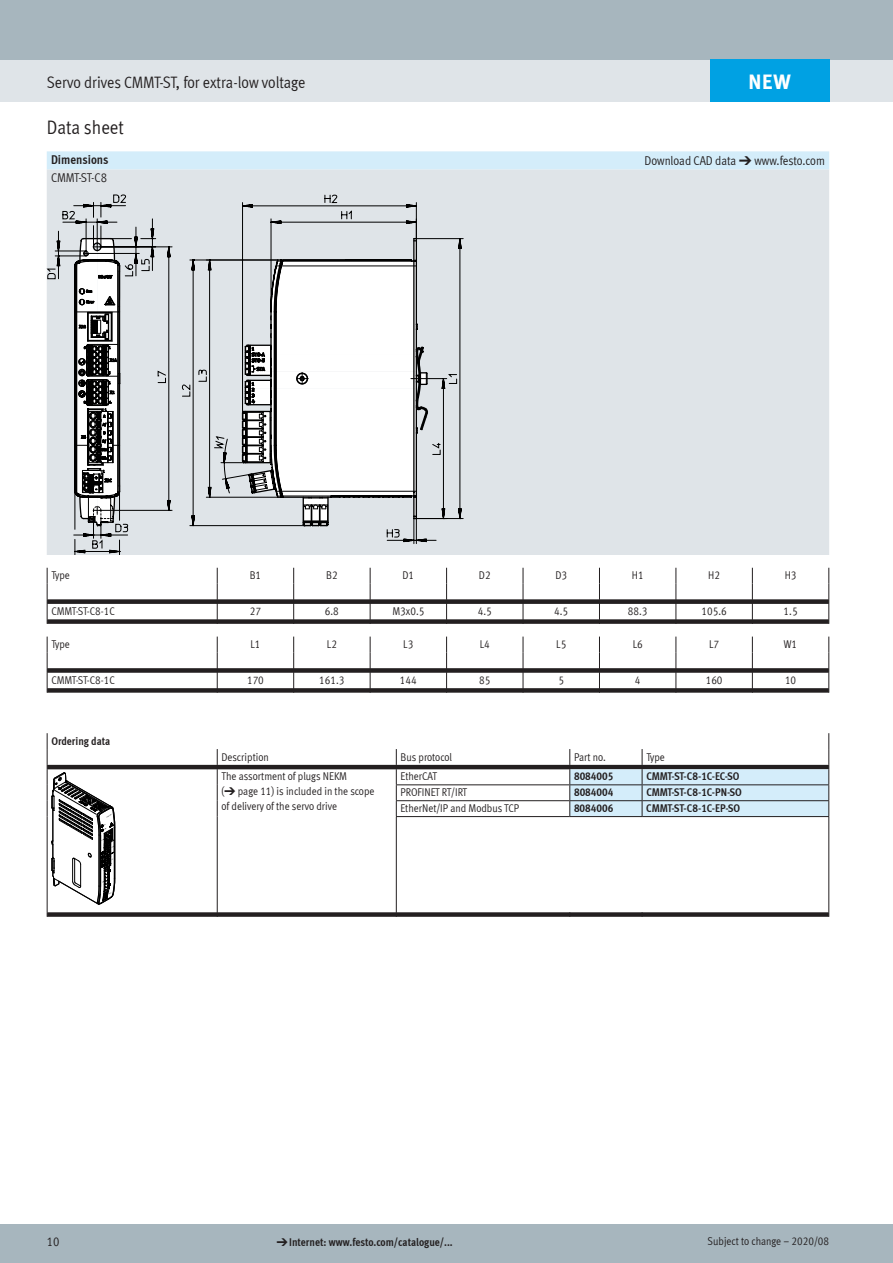
<style>
.page{position:relative;width:893px;height:1263px;background:#fff}
.page>*{position:absolute;margin:0;border:0;box-sizing:border-box;transform-origin:0 0}
.t1{font:700 21px "Meta Plus LF";color:#fff}
.t2{font:19.5px "Meta Cond LF";color:#231f20}
.t3{font:16.5px "Meta Cond LF";color:#231f20}
.t4{font:12.75px "Meta Cond LF";letter-spacing:-.005em;color:#231f20}
.t5{font:700 12.75px "Meta Cond LF";color:#231f20}
.t6{font:11.25px/15px "Meta Cond LF";color:#231f20}
.t7{font:700 11.25px "Meta Cond LF";color:#231f20}
.s1{font-family:"Meto Pict 182"}
.s2{font-family:"Meto Pict 182";font-weight:400}
</style>
<div class="page">
<div style="left:0;top:1225px;width:893px;height:38px;background:#a7b6be"></div>
<div style="left:0;top:60px;width:893px;height:42px;background:#dfe4e8"></div>
<div style="left:0;top:0;width:893px;height:60px;background:#a7b6be"></div>
<svg style="left:47px;top:151px;width:782px;height:19px;background:#d5edf9"></svg>
<div style="left:47px;top:170px;width:782px;height:385px;background:#dfe4e8"></div>
<svg style="left:208px;top:218px;width:256px;height:326px;background:#c5c9cd"></svg>
<svg style="left:182px;top:195px;width:275px;height:343px"></svg>
<svg style="left:47px;top:195px;width:125px;height:360px;background:#bcc0c2"></svg>
<svg style="left:47px;top:568px;width:782px;height:56px"></svg>
<svg style="left:47px;top:637px;width:782px;height:56px"></svg>
<svg style="left:48px;top:765px;width:780px;height:152px"></svg>
<hr style="left:47px;top:816px;width:1px;height:96px;background:#231f20">
<hr style="left:396px;top:817px;width:1px;height:95px;background:#231f20">
<hr style="left:828px;top:817px;width:1px;height:95px;background:#231f20">
<hr style="left:396px;top:784px;width:174px;height:1px;background:#231f20">
<hr style="left:396px;top:800px;width:174px;height:1px;background:#231f20">
<hr style="left:396px;top:816px;width:174px;height:1px;background:#231f20">
<hr style="left:570px;top:816px;width:72px;height:1px;background:#231f20">
<hr style="left:642px;top:816px;width:187px;height:1px;background:#231f20">
<hr style="left:217px;top:816px;width:1px;height:96px;background:#231f20">
<svg style="left:217px;top:749px;width:1px;height:67px"></svg>
<svg style="left:396px;top:749px;width:1px;height:67px"></svg>
<svg style="left:569px;top:733px;width:260px;height:83px"></svg>
<svg style="left:47px;top:733px;width:69px;height:172px"></svg>
<div style="left:710px;top:60px;width:119px;height:42px;background:#00a1e3"></div>
<h1 class="t1" style="left:748px;top:68px;width:44px">NEW</h1>
<h3 class="t3" style="left:47px;top:72px;width:260px">Servo drives CMMT-ST, for extra-low voltage</h3>
<h2 class="t2" style="left:47px;top:116px;width:79px">Data sheet</h2>
<p class="t5" style="left:51px;top:151px;width:59px">Dimensions</p>
<p class="t4" style="left:644px;top:153px;width:182px">Download CAD data <span class="s1">d</span> www.festo.com</p>
<p class="t4" style="left:51px;top:170px;width:58px">CMMT-ST-C8</p>
<p class="t6" style="left:51px;top:567px;width:20px">Type</p>
<p class="t6" style="left:250px;top:567px;width:13px">B1</p>
<p class="t6" style="left:326px;top:567px;width:13px">B2</p>
<p class="t6" style="left:402px;top:567px;width:13px">D1</p>
<p class="t6" style="left:479px;top:567px;width:13px">D2</p>
<p class="t6" style="left:555px;top:567px;width:13px">D3</p>
<p class="t6" style="left:632px;top:567px;width:13px">H1</p>
<p class="t6" style="left:708px;top:567px;width:13px">H2</p>
<p class="t6" style="left:785px;top:567px;width:13px">H3</p>
<p class="t6" style="left:51px;top:603px;width:65px">CMMT-ST-C8-1C</p>
<p class="t6" style="left:250px;top:603px;width:13px">27</p>
<p class="t6" style="left:325px;top:603px;width:15px">6.8</p>
<p class="t6" style="left:392px;top:603px;width:33px">M3x0.5</p>
<p class="t6" style="left:478px;top:603px;width:15px">4.5</p>
<p class="t6" style="left:554px;top:603px;width:15px">4.5</p>
<p class="t6" style="left:628px;top:603px;width:21px">88.3</p>
<p class="t6" style="left:702px;top:603px;width:27px">105.6</p>
<p class="t6" style="left:784px;top:603px;width:15px">1.5</p>
<p class="t6" style="left:51px;top:636px;width:20px">Type</p>
<p class="t6" style="left:250px;top:636px;width:12px">L1</p>
<p class="t6" style="left:327px;top:636px;width:12px">L2</p>
<p class="t6" style="left:403px;top:636px;width:12px">L3</p>
<p class="t6" style="left:480px;top:636px;width:12px">L4</p>
<p class="t6" style="left:556px;top:636px;width:12px">L5</p>
<p class="t6" style="left:633px;top:636px;width:12px">L6</p>
<p class="t6" style="left:709px;top:636px;width:12px">L7</p>
<p class="t6" style="left:784px;top:636px;width:15px">W1</p>
<p class="t6" style="left:51px;top:672px;width:65px">CMMT-ST-C8-1C</p>
<p class="t6" style="left:247px;top:672px;width:18px">170</p>
<p class="t6" style="left:319px;top:672px;width:27px">161.3</p>
<p class="t6" style="left:400px;top:672px;width:18px">144</p>
<p class="t6" style="left:479px;top:672px;width:13px">85</p>
<p class="t6" style="left:558px;top:672px;width:7px">5</p>
<p class="t6" style="left:635px;top:672px;width:7px">4</p>
<p class="t6" style="left:706px;top:672px;width:18px">160</p>
<p class="t6" style="left:785px;top:672px;width:13px">10</p>
<p class="t7" style="left:51px;top:734px;width:60px">Ordering data</p>
<p class="t6" style="left:221px;top:749px;width:49px">Description</p>
<p class="t6" style="left:401px;top:749px;width:53px">Bus protocol</p>
<p class="t6" style="left:574px;top:749px;width:33px">Part no.</p>
<p class="t6" style="left:646px;top:749px;width:20px">Type</p>
<p class="t6" style="left:221px;top:768px;width:154px">The assortment of plugs NEKM<br>(<span class="s1">d</span> page 11) is included in the scope of delivery of the servo drive</p>
<p class="t6" style="left:401px;top:768px;width:38px">EtherCAT</p>
<p class="t7" style="left:574px;top:769px;width:41px">8084005</p>
<p class="t7" style="left:646px;top:769px;width:95px">CMMT-ST-C8-1C-EC-SO</p>
<p class="t6" style="left:401px;top:784px;width:68px">PROFINET RT/IRT</p>
<p class="t7" style="left:574px;top:785px;width:41px">8084004</p>
<p class="t7" style="left:646px;top:785px;width:97px">CMMT-ST-C8-1C-PN-SO</p>
<p class="t6" style="left:401px;top:800px;width:120px">EtherNet/IP and Modbus TCP</p>
<p class="t7" style="left:574px;top:801px;width:41px">8084006</p>
<p class="t7" style="left:646px;top:801px;width:95px">CMMT-ST-C8-1C-EP-SO</p>
<p class="t4" style="left:47px;top:1234px;width:14px">10</p>
<p class="t7" style="left:276px;top:1235px;width:178px"><span class="s2">d</span>Internet: www.festo.com/catalogue/...</p>
<p class="t6" style="left:708px;top:1233px;width:123px">Subject to change – 2020/08</p>
</div>
